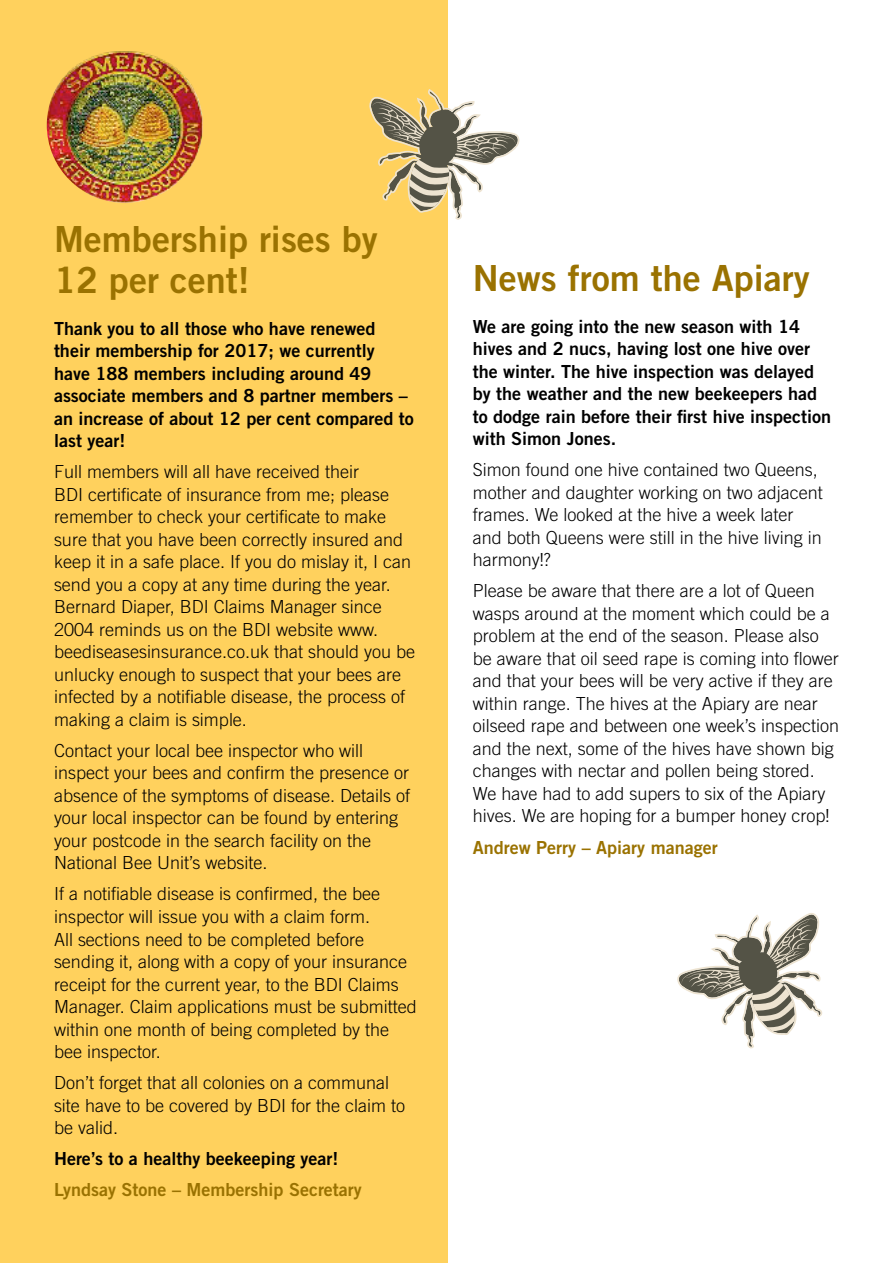
<style>
.page{position:relative;width:893px;height:1263px;background:#fff}
.page>*{position:absolute;margin:0;border:0;box-sizing:border-box;transform-origin:0 0}
.t1{font:36px/40.5px "Trade Gothic Bold Two";color:#9a7201}
.t2{font:300 18px/22.5px "Trade Gothic";color:#000}
.t3{font:18px/22.5px "Trade Gothic Bold Two";color:#000}
.t4{font:18px "Trade Gothic Bold Two";color:#9a7201}
</style>
<div class="page">
<div style="left:0;top:0;width:448px;height:1263px;background:#ffd15d"></div>
<img style="left:47px;top:51px;width:156px;height:152px">
<svg style="left:677px;top:913px;width:145px;height:136px"></svg>
<svg style="left:369px;top:89px;width:150px;height:131px"></svg>
<h1 class="t1" style="left:54px;top:219px;width:325px">Membership rises by<br>12 per cent!</h1>
<p class="t3" style="left:54px;top:317px;width:361px">Thank you to all those who have renewed their membership for 2017; we currently have 188 members including around 49 associate members and 8 partner members – an increase of about 12 per cent compared to last year!</p>
<p class="t2" style="left:54px;top:461px;width:363px">Full members will all have received their<br>BDI certificate of insurance from me; please remember to check your certificate to make sure that you have been correctly insured and keep it in a safe place. If you do mislay it, I can send you a copy at any time during the year.<br>Bernard Diaper, BDI Claims Manager since 2004 reminds us on the BDI website www. beediseasesinsurance.co.uk that should you be unlucky enough to suspect that your bees are infected by a notifiable disease, the process of making a claim is simple.</p>
<p class="t2" style="left:54px;top:739px;width:358px">Contact your local bee inspector who will inspect your bees and confirm the presence or absence of the symptoms of disease. Details of your local inspector can be found by entering your postcode in the search facility on the National Bee Unit’s website.</p>
<p class="t2" style="left:54px;top:882px;width:364px">If a notifiable disease is confirmed, the bee inspector will issue you with a claim form.<br>All sections need to be completed before sending it, along with a copy of your insurance receipt for the current year, to the BDI Claims Manager. Claim applications must be submitted within one month of being completed by the bee inspector.</p>
<p class="t2" style="left:54px;top:1071px;width:353px">Don’t forget that all colonies on a communal site have to be covered by BDI for the claim to be valid.</p>
<p class="t3" style="left:54px;top:1147px;width:286px">Here’s to a healthy beekeeping year!</p>
<p class="t4" style="left:54px;top:1178px;width:309px">Lyndsay Stone – Membership Secretary</p>
<h1 class="t1" style="left:473px;top:257px;width:338px">News from the Apiary</h1>
<p class="t3" style="left:473px;top:315px;width:360px">We are going into the new season with 14 hives and 2 nucs, having lost one hive over the winter. The hive inspection was delayed by the weather and the new beekeepers had to dodge rain before their first hive inspection with Simon Jones.</p>
<p class="t2" style="left:473px;top:458px;width:352px">Simon found one hive contained two Queens, mother and daughter working on two adjacent frames. We looked at the hive a week later and both Queens were still in the hive living in harmony!?</p>
<p class="t2" style="left:473px;top:579px;width:368px">Please be aware that there are a lot of Queen wasps around at the moment which could be a problem at the end of the season. Please also be aware that oil seed rape is coming into flower and that your bees will be very active if they are within range. The hives at the Apiary are near oilseed rape and between one week’s inspection and the next, some of the hives have shown big changes with nectar and pollen being stored.<br>We have had to add supers to six of the Apiary hives. We are hoping for a bumper honey crop!</p>
<p class="t4" style="left:473px;top:836px;width:246px">Andrew Perry – Apiary manager</p>
</div>
